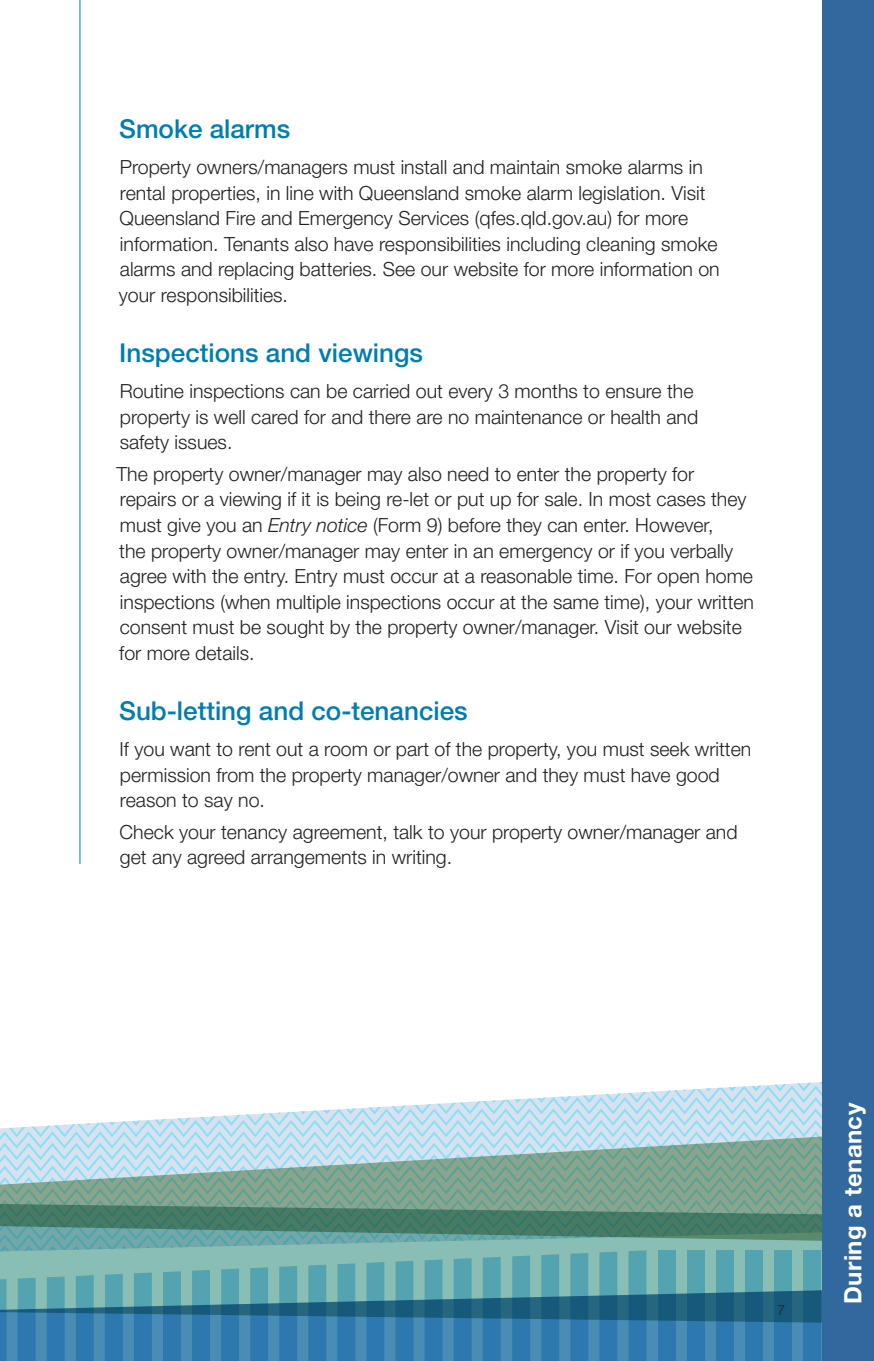
<style>
.page{position:relative;width:874px;height:1361px;background:#fff}
.page>*{position:absolute;margin:0;border:0;box-sizing:border-box;transform-origin:0 0}
.t1{font:500 26px "Helvetica Neue";color:#007db0}
.t2{font:700 24px "Helvetica Neue";letter-spacing:.02em;color:#fff}
.t3{font:300 19.6px/25.6px "Helvetica Neue";color:#231f20}
.t4{font:300 14px "Helvetica Neue";color:#231f20}
.s1{font-style:italic}
</style>
<div class="page">
<svg style="left:0;top:1082px;width:822px;height:279px"></svg>
<hr style="left:79px;top:0;width:1px;height:864px;background:#007db0">
<div style="left:822px;top:0;width:51px;height:1361px;background:#31689d"></div>
<h1 class="t1" style="left:119px;top:113px;width:172px">Smoke alarms</h1>
<p class="t3" style="left:119px;top:154px;width:602px">Property owners/managers must install and maintain smoke alarms in rental properties, in line with Queensland smoke alarm legislation. Visit Queensland Fire and Emergency Services (qfes.qld.gov.au) for more information. Tenants also have responsibilities including cleaning smoke alarms and replacing batteries. See our website for more information on your responsibilities.</p>
<h1 class="t1" style="left:119px;top:338px;width:305px">Inspections and viewings</h1>
<p class="t3" style="left:120px;top:378px;width:579px">Routine inspections can be carried out every 3 months to ensure the property is well cared for and there are no maintenance or health and safety issues.</p>
<p class="t3" style="left:116px;top:460px;width:638px">The property owner/manager may also need to enter the property for repairs or a viewing if it is being re-let or put up for sale. In most cases they must give you an <span class="s1">Entry notice</span> (Form 9) before they can enter. However,<br>the property owner/manager may enter in an emergency or if you verbally agree with the entry. Entry must occur at a reasonable time. For open home inspections (when multiple inspections occur at the same time), your written consent must be sought by the property owner/manager. Visit our website for more details.</p>
<h1 class="t1" style="left:119px;top:695px;width:350px">Sub-letting and co-tenancies</h1>
<p class="t3" style="left:120px;top:736px;width:633px">If you want to rent out a room or part of the property, you must seek written permission from the property manager/owner and they must have good reason to say no.</p>
<p class="t3" style="left:119px;top:818px;width:619px">Check your tenancy agreement, talk to your property owner/manager and get any agreed arrangements in writing.</p>
<p class="t4" style="left:777px;top:1301px;width:9px">7</p>
<p class="t2" style="left:837px;top:1304px;width:203px;rotate:-90deg">During a tenancy</p>
</div>
